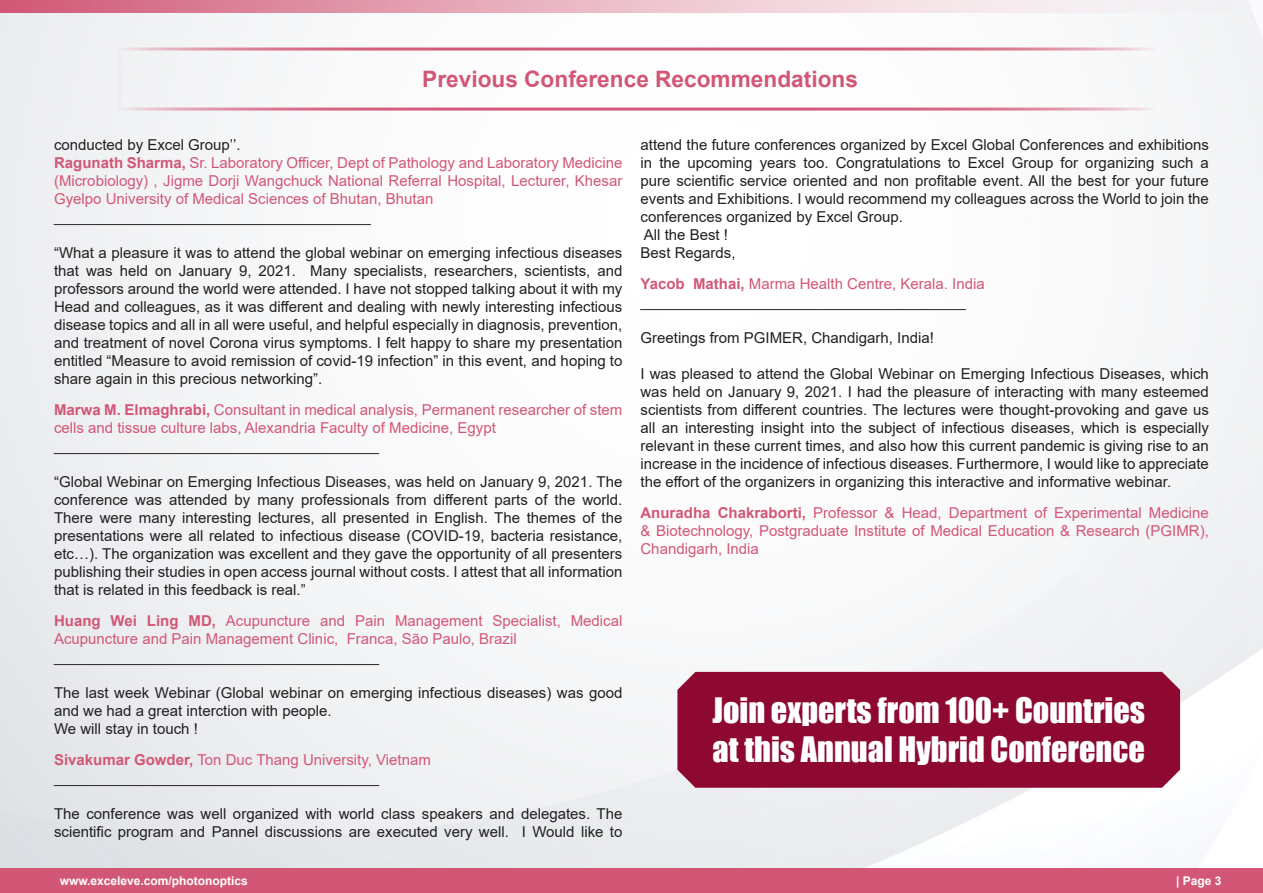
<style>
.page{position:relative;width:1263px;height:893px;background:#fff}
.page>*{position:absolute;margin:0;border:0;box-sizing:border-box;transform-origin:0 0}
.t1{font:32.25px/38.7px "Impact";color:#fff}
.t2{font:700 22.65px "Arial";color:#d25776}
.t3{font:15px/18px "Arial";color:#231f20;text-align:justify}
.t4{font:15px/18px "Arial";color:#d25776;text-align:justify}
.t5{font:700 12px "Arial";color:#fff}
.s1{font-weight:700}
</style>
<div class="page">
<div style="left:0;top:868px;width:1263px;height:25px;background:#d25776"></div>
<svg style="left:0;top:0;width:1263px;height:13px"></svg>
<div style="left:118px;top:48px;width:1044px;height:63px;border:3px solid #d25776"></div>
<div style="left:677px;top:672px;width:503px;height:116px;background:#8d0931"></div>
<p class="t2" style="left:422px;top:63px;width:437px">Previous Conference Recommendations</p>
<p class="t3" style="left:54px;top:136px;width:188px">conducted by Excel Group’’.</p>
<p class="t4" style="left:54px;top:154px;width:570px"><span class="s1">Ragunath Sharma,</span> Sr. Laboratory Officer, Dept of Pathology and Laboratory Medicine (Microbiology) , Jigme Dorji Wangchuck National Referral Hospital, Lecturer, Khesar Gyelpo University of Medical Sciences of Bhutan, Bhutan</p>
<p class="t3" style="left:54px;top:208px;width:318px">______________________________________</p>
<p class="t3" style="left:54px;top:244px;width:570px">“What a pleasure it was to attend the global webinar on emerging infectious diseases that was held on January 9, 2021. Many specialists, researchers, scientists, and professors around the world were attended. I have not stopped talking about it with my Head and colleagues, as it was different and dealing with newly interesting infectious disease topics and all in all were useful, and helpful especially in diagnosis, prevention, and treatment of novel Corona virus symptoms. I felt happy to share my presentation entitled “Measure to avoid remission of covid-19 infection” in this event, and hoping to share again in this precious networking”.</p>
<p class="t4" style="left:54px;top:401px;width:570px"><span class="s1">Marwa M. Elmaghrabi,</span> Consultant in medical analysis, Permanent researcher of stem cells and tissue culture labs, Alexandria Faculty of Medicine, Egypt</p>
<p class="t3" style="left:54px;top:437px;width:327px">_______________________________________</p>
<p class="t3" style="left:54px;top:473px;width:570px">“Global Webinar on Emerging Infectious Diseases, was held on January 9, 2021. The conference was attended by many professionals from different parts of the world.<br>There were many interesting lectures, all presented in English. The themes of the presentations were all related to infectious disease (COVID-19, bacteria resistance, etc…). The organization was excellent and they gave the opportunity of all presenters publishing their studies in open access journal without costs. I attest that all information that is related in this feedback is real.”</p>
<p class="t4" style="left:54px;top:611px;width:570px"><span class="s1">Huang Wei Ling MD,</span> Acupuncture and Pain Management Specialist, Medical<br>Acupuncture and Pain Management Clinic, Franca, São Paulo, Brazil</p>
<p class="t3" style="left:54px;top:647px;width:327px">_______________________________________</p>
<p class="t3" style="left:54px;top:683px;width:570px">The last week Webinar (Global webinar on emerging infectious diseases) was good and we had a great interction with people.</p>
<p class="t3" style="left:54px;top:719px;width:145px">We will stay in touch !</p>
<p class="t4" style="left:54px;top:750px;width:378px"><span class="s1">Sivakumar Gowder,</span> Ton Duc Thang University, Vietnam</p>
<p class="t3" style="left:54px;top:768px;width:327px">_______________________________________</p>
<p class="t3" style="left:54px;top:804px;width:570px">The conference was well organized with world class speakers and delegates. The scientific program and Pannel discussions are executed very well. I Would like to</p>
<p class="t3" style="left:640px;top:136px;width:570px">attend the future conferences organized by Excel Global Conferences and exhibitions in the upcoming years too. Congratulations to Excel Group for organizing such a pure scientific service oriented and non profitable event. All the best for your future events and Exhibitions. I would recommend my colleagues across the World to join the conferences organized by Excel Group.</p>
<p class="t3" style="left:644px;top:226px;width:86px">All the Best !</p>
<p class="t3" style="left:640px;top:244px;width:97px">Best Regards,</p>
<p class="t4" style="left:640px;top:275px;width:346px"><span class="s1">Yacob Mathai,</span> Marma Health Centre, Kerala. India</p>
<p class="t3" style="left:640px;top:293px;width:327px">_______________________________________</p>
<p class="t3" style="left:640px;top:329px;width:295px">Greetings from PGIMER, Chandigarh, India!</p>
<p class="t3" style="left:640px;top:365px;width:570px">I was pleased to attend the Global Webinar on Emerging Infectious Diseases, which was held on January 9, 2021. I had the pleasure of interacting with many esteemed scientists from different countries. The lectures were thought-provoking and gave us all an interesting insight into the subject of infectious diseases, which is especially relevant in these current times, and also how this current pandemic is giving rise to an increase in the incidence of infectious diseases. Furthermore, I would like to appreciate the effort of the organizers in organizing this interactive and informative webinar.</p>
<p class="t4" style="left:640px;top:503px;width:570px"><span class="s1">Anuradha Chakraborti,</span> Professor &amp; Head, Department of Experimental Medicine &amp; Biotechnology, Postgraduate Institute of Medical Education &amp; Research (PGIMR), Chandigarh, India</p>
<p class="t1" style="left:712px;top:690px;width:434px">Join experts from 100+ Countries at this Annual Hybrid Conference</p>
<p class="t5" style="left:60px;top:872px;width:190px">www.exceleve.com/photonoptics</p>
<p class="t5" style="left:1176px;top:872px;width:47px">| Page 3</p>
</div>
